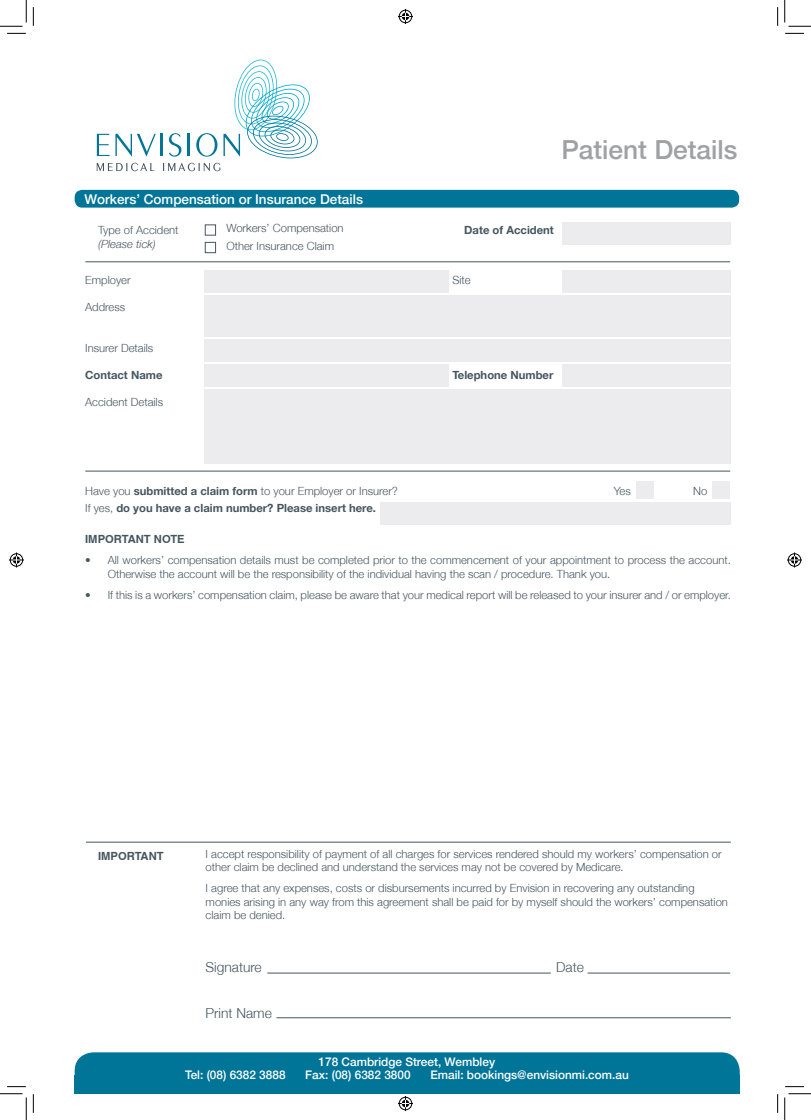
<style>
.page{position:relative;width:811px;height:1120px;background:#fff}
.page>*{position:absolute;margin:0;border:0;box-sizing:border-box;transform-origin:0 0}
.t1{font:500 26.25px "Helvetica Neue";color:#a0a1a5}
.t2{font:300 13.75px "Helvetica Neue";color:#45555f}
.t3{font:500 13.5px "Helvetica Neue";color:#fff}
.t4{font:500 11.88px "Helvetica Neue";color:#fff}
.t5{font:300 11.25px/13.5px "Helvetica Neue";color:#45555f}
.t6{font:700 11.25px "Helvetica Neue";color:#45555f}
.t7{font:700 11.25px "Helvetica";color:#45555f}
.t8{font:italic 300 11.25px "Helvetica Neue";color:#45555f}
.s1{font-weight:700}
.s2{font-weight:300}
</style>
<div class="page">
<div style="left:75px;top:1051px;width:665px;height:42px;background:#007598;border-radius:19px"></div>
<div style="left:75px;top:1074px;width:665px;height:19px;background:#007598"></div>
<svg style="left:97px;top:163px;width:57px;height:8px"></svg>
<svg style="left:97px;top:134px;width:59px;height:23px"></svg>
<hr style="left:160px;top:134px;width:3px;height:22px;background:#007598">
<svg style="left:163px;top:59px;width:155px;height:112px"></svg>
<div style="left:205px;top:225px;width:11px;height:10px;background:#fff;border:1px solid #45555f"></div>
<div style="left:205px;top:242px;width:11px;height:11px;background:#fff;border:1px solid #45555f"></div>
<div style="left:204px;top:339px;width:526px;height:23px;background:#ececee"></div>
<div style="left:204px;top:364px;width:245px;height:23px;background:#ececee"></div>
<div style="left:204px;top:389px;width:527px;height:74px;background:#ececee"></div>
<hr style="left:85px;top:261px;width:645px;height:1px;background:#45555f">
<div style="left:562px;top:221px;width:169px;height:23px;background:#ececee"></div>
<div style="left:562px;top:364px;width:169px;height:23px;background:#ececee"></div>
<hr style="left:267px;top:972px;width:284px;height:1px;background:#45555f">
<hr style="left:276px;top:1017px;width:455px;height:1px;background:#45555f">
<hr style="left:588px;top:972px;width:142px;height:1px;background:#45555f">
<hr style="left:86px;top:841px;width:645px;height:1px;background:#45555f">
<div style="left:75px;top:190px;width:664px;height:17px;background:#007598;border-radius:8px"></div>
<div style="left:204px;top:295px;width:527px;height:42px;background:#ececee"></div>
<div style="left:204px;top:270px;width:245px;height:23px;background:#ececee"></div>
<div style="left:562px;top:270px;width:169px;height:23px;background:#ececee"></div>
<hr style="left:85px;top:470px;width:645px;height:1px;background:#45555f">
<div style="left:712px;top:480px;width:18px;height:18px;background:#ececee"></div>
<div style="left:381px;top:502px;width:350px;height:22px;background:#ececee"></div>
<div style="left:636px;top:480px;width:18px;height:18px;background:#ececee"></div>
<svg style="left:7px;top:33px;width:19px;height:1px"></svg>
<svg style="left:785px;top:33px;width:19px;height:1px"></svg>
<svg style="left:33px;top:7px;width:1px;height:19px"></svg>
<svg style="left:33px;top:1094px;width:1px;height:18px"></svg>
<svg style="left:777px;top:7px;width:1px;height:19px"></svg>
<svg style="left:777px;top:1094px;width:1px;height:18px"></svg>
<svg style="left:0;top:0;width:27px;height:27px"></svg>
<svg style="left:0;top:1093px;width:27px;height:26px"></svg>
<svg style="left:784px;top:0;width:27px;height:27px"></svg>
<svg style="left:784px;top:1093px;width:27px;height:26px"></svg>
<svg style="left:398px;top:9px;width:15px;height:15px"></svg>
<svg style="left:398px;top:1096px;width:15px;height:14px"></svg>
<svg style="left:9px;top:552px;width:15px;height:15px"></svg>
<svg style="left:787px;top:552px;width:15px;height:15px"></svg>
<h1 class="t1" style="left:561px;top:134px;width:178px">Patient Details</h1>
<p class="t3" style="left:85px;top:191px;width:280px">Workers’ Compensation or Insurance Details</p>
<p class="t5" style="left:98px;top:223px;width:82px">Type of Accident</p>
<p class="t8" style="left:98px;top:237px;width:59px">(Please tick)</p>
<p class="t5" style="left:85px;top:273px;width:47px">Employer</p>
<p class="t5" style="left:85px;top:300px;width:41px">Address</p>
<p class="t5" style="left:85px;top:340px;width:70px">Insurer Details</p>
<p class="t6" style="left:85px;top:367px;width:79px">Contact Name</p>
<p class="t5" style="left:85px;top:394px;width:79px">Accident Details</p>
<p class="t5" style="left:226px;top:220px;width:119px">Workers’ Compensation</p>
<p class="t6" style="left:464px;top:223px;width:91px">Date of Accident</p>
<p class="t5" style="left:226px;top:239px;width:109px">Other Insurance Claim</p>
<p class="t5" style="left:452px;top:273px;width:20px">Site</p>
<p class="t6" style="left:452px;top:368px;width:103px">Telephone Number</p>
<p class="t5" style="left:85px;top:483px;width:314px">Have you <span class="s1">submitted a claim form</span> to your Employer or Insurer?</p>
<p class="t5" style="left:614px;top:483px;width:18px">Yes</p>
<p class="t5" style="left:693px;top:483px;width:16px">No</p>
<p class="t6" style="left:85px;top:501px;width:292px"><span class="s2">If yes,</span> do you have a claim number? Please insert here.</p>
<p class="t7" style="left:85px;top:532px;width:101px">IMPORTANT NOTE</p>
<p class="t5" style="left:108px;top:553px;width:625px;text-indent:-22px">• All workers’ compensation details must be completed prior to the commencement of your appointment to process the account.<br>Otherwise the account will be the responsibility of the individual having the scan / procedure. Thank you.</p>
<p class="t5" style="left:85px;top:587px;width:647px">• If this is a workers’ compensation claim, please be aware that your medical report will be released to your insurer and / or employer.</p>
<p class="t7" style="left:98px;top:848px;width:67px">IMPORTANT</p>
<p class="t5" style="left:206px;top:846px;width:517px">I accept responsibility of payment of all charges for services rendered should my workers’ compensation or other claim be declined and understand the services may not be covered by Medicare.</p>
<p class="t5" style="left:206px;top:880px;width:524px">I agree that any expenses, costs or disbursements incurred by Envision in recovering any outstanding monies arising in any way from this agreement shall be paid for by myself should the workers’ compensation claim be denied.</p>
<p class="t2" style="left:206px;top:958px;width:58px">Signature</p>
<p class="t2" style="left:556px;top:958px;width:29px">Date</p>
<p class="t2" style="left:206px;top:1004px;width:68px">Print Name</p>
<p class="t4" style="left:319px;top:1054px;width:178px">178 Cambridge Street, Wembley</p>
<p class="t4" style="left:185px;top:1066px;width:102px">Tel: (08) 6382 3888</p>
<p class="t4" style="left:305px;top:1066px;width:107px">Fax: (08) 6382 3800</p>
<p class="t4" style="left:430px;top:1066px;width:200px">Email: bookings@envisionmi.com.au</p>
</div>
